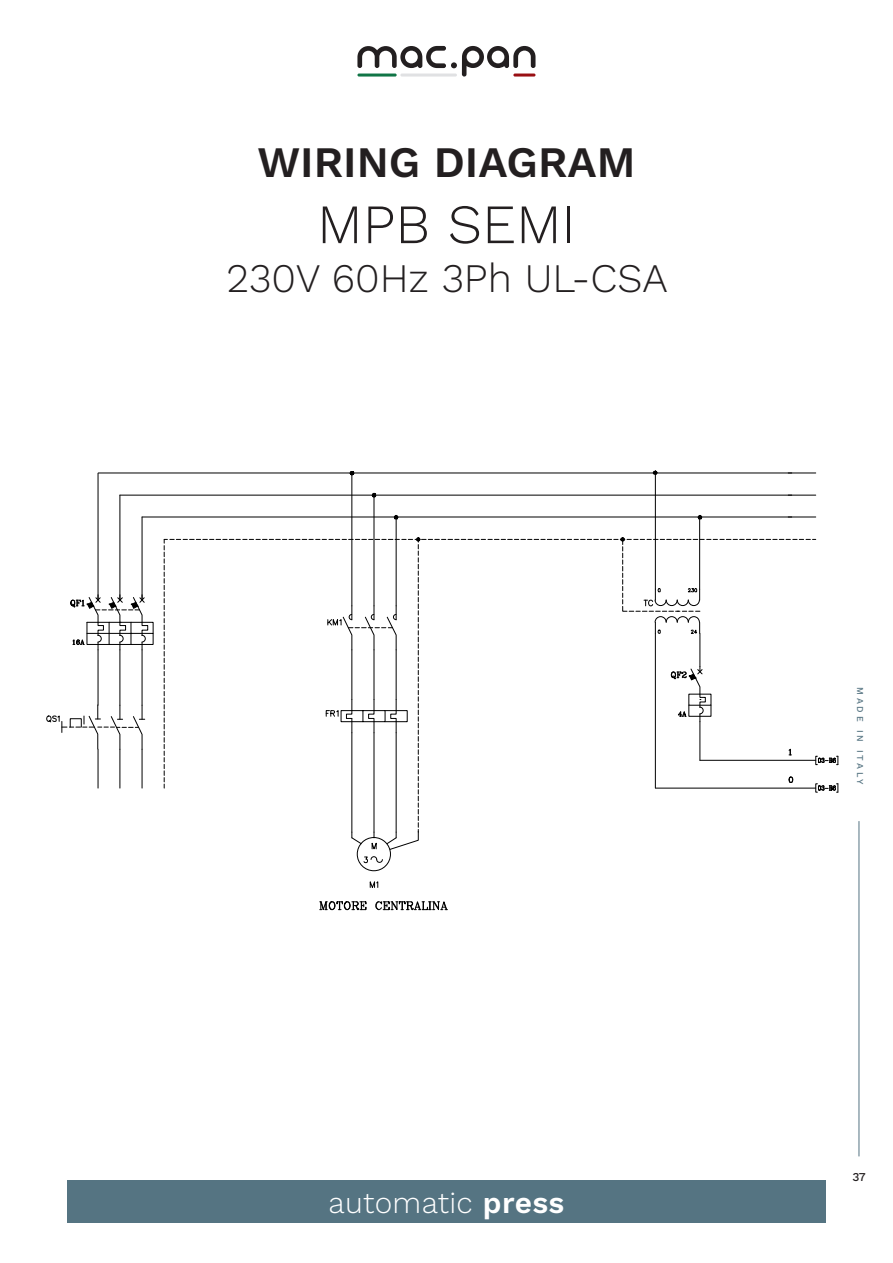
<style>
.page{position:relative;width:893px;height:1263px;background:#fff}
.page>*{position:absolute;margin:0;border:0;box-sizing:border-box;transform-origin:0 0}
.t1{font:300 55.5px "Work Sans";color:#231f20}
.t2{font:600 43.5px "Work Sans";color:#231f20}
.t3{font:300 40.5px "Work Sans";color:#231f20}
.t4{font:300 30px "Work Sans";letter-spacing:.01em;color:#fff}
.t5{font:500 12px "Work Sans";color:#231f20}
.t6{font:500 9px "Work Sans";letter-spacing:.3em;color:#557482}
.s1{font-weight:600}
</style>
<div class="page">
<div style="left:67px;top:1180px;width:759px;height:42px;background:#557482"></div>
<hr style="left:859px;top:821px;width:1px;height:335px;background:#557482">
<hr style="left:98px;top:473px;width:694px;height:1px;background:#000">
<hr style="left:120px;top:495px;width:672px;height:1px;background:#000">
<hr style="left:142px;top:517px;width:650px;height:1px;background:#000">
<svg style="left:788px;top:473px;width:28px;height:1px"></svg>
<svg style="left:788px;top:495px;width:28px;height:1px"></svg>
<svg style="left:788px;top:517px;width:28px;height:1px"></svg>
<svg style="left:697px;top:515px;width:5px;height:5px"></svg>
<svg style="left:653px;top:470px;width:5px;height:5px"></svg>
<hr style="left:655px;top:473px;width:1px;height:116px;background:#000">
<hr style="left:699px;top:517px;width:1px;height:72px;background:#000">
<hr style="left:98px;top:650px;width:1px;height:55px;background:#000">
<hr style="left:120px;top:650px;width:1px;height:55px;background:#000">
<hr style="left:142px;top:650px;width:1px;height:55px;background:#000">
<svg style="left:46px;top:705px;width:99px;height:45px"></svg>
<hr style="left:98px;top:749px;width:1px;height:39px;background:#000">
<hr style="left:120px;top:749px;width:1px;height:39px;background:#000">
<hr style="left:142px;top:749px;width:1px;height:39px;background:#000">
<hr style="left:120px;top:495px;width:1px;height:105px;background:#000">
<hr style="left:142px;top:517px;width:1px;height:83px;background:#000">
<svg style="left:363px;top:856px;width:20px;height:7px"></svg>
<div style="left:357px;top:837px;width:34px;height:34px;border:1px solid #000;border-radius:50%"></div>
<svg style="left:370px;top:881px;width:9px;height:7px"></svg>
<hr style="left:352px;top:473px;width:1px;height:133px;background:#000">
<hr style="left:374px;top:495px;width:1px;height:111px;background:#000">
<hr style="left:396px;top:517px;width:1px;height:89px;background:#000">
<svg style="left:394px;top:515px;width:4px;height:5px"></svg>
<svg style="left:372px;top:493px;width:4px;height:5px"></svg>
<svg style="left:349px;top:471px;width:5px;height:5px"></svg>
<svg style="left:320px;top:901px;width:46px;height:10px"></svg>
<svg style="left:375px;top:901px;width:72px;height:10px"></svg>
<hr style="left:98px;top:473px;width:1px;height:127px;background:#000">
<svg style="left:70px;top:595px;width:84px;height:55px"></svg>
<svg style="left:164px;top:537px;width:675px;height:313px"></svg>
<hr style="left:700px;top:633px;width:1px;height:34px;background:#000">
<hr style="left:700px;top:722px;width:1px;height:38px;background:#000">
<svg style="left:357px;top:46px;width:178px;height:31px"></svg>
<hr style="left:513px;top:74px;width:22px;height:3px;background:#990f13;border-radius:2px">
<hr style="left:400px;top:74px;width:57px;height:3px;background:#e0e1e3;border-radius:2px">
<hr style="left:357px;top:74px;width:40px;height:3px;background:#107546;border-radius:2px">
<p class="t2" style="left:257px;top:129px;width:380px">WIRING DIAGRAM</p>
<h1 class="t1" style="left:317px;top:182px;width:260px">MPB SEMI</h1>
<p class="t3" style="left:227px;top:247px;width:443px">230V 60Hz 3Ph UL-CSA</p>
<p class="t4" style="left:328px;top:1180px;width:238px">automatic <span class="s1">press</span></p>
<p class="t6" style="left:867px;top:687px;width:98px;rotate:90deg">MADE IN ITALY</p>
<p class="t5" style="left:852px;top:1168px;width:15px">37</p>
</div>
